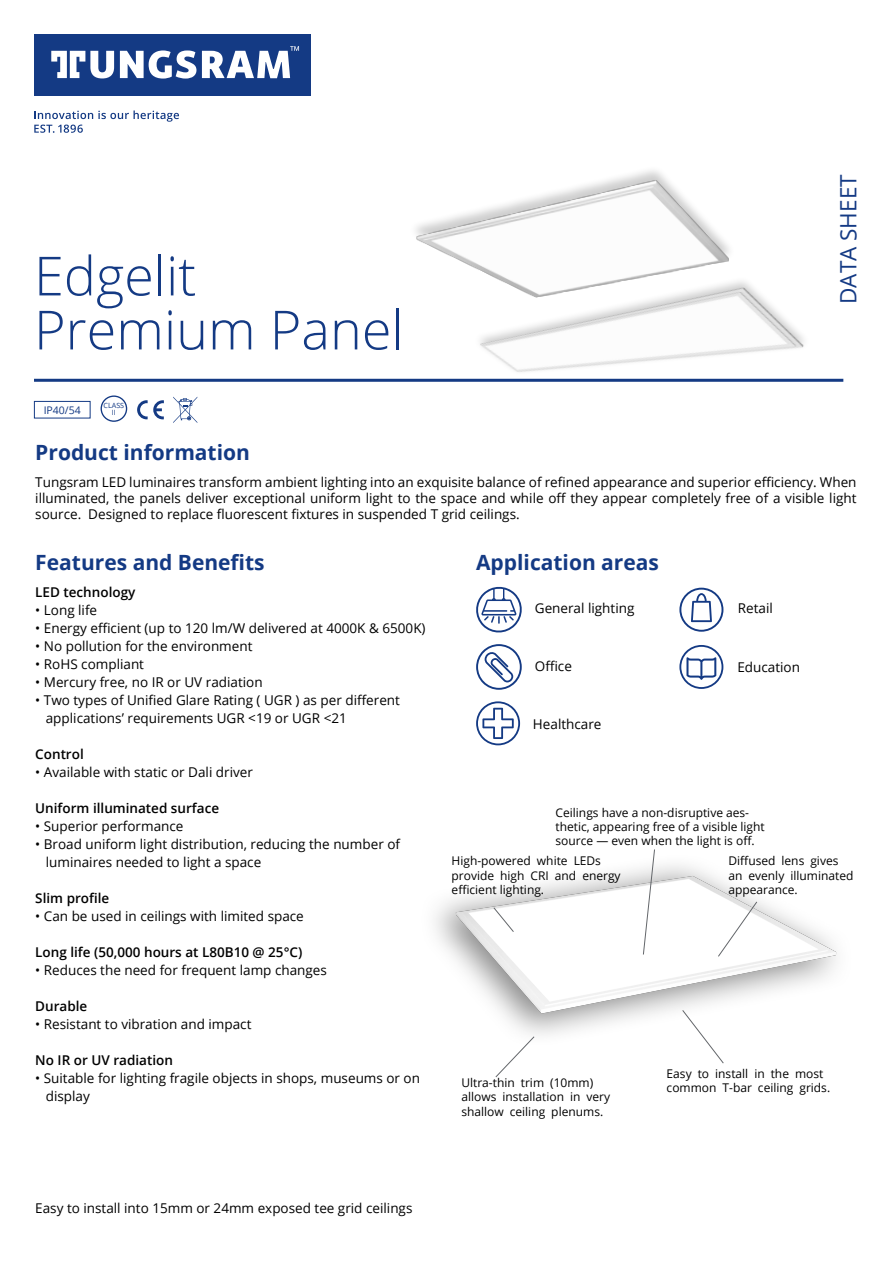
<style>
.page{position:relative;width:893px;height:1263px;background:#fff}
.page>*{position:absolute;margin:0;border:0;box-sizing:border-box;transform-origin:0 0}
.t1{font:300 54px/54px "Open Sans";color:#143a84}
.t2{font:22.5px "Open Sans";color:#143a84}
.t3{font:700 21px "Open Sans";color:#143a84}
.t4{font:13.5px/18px "Open Sans";color:#000}
.t5{font:600 13.5px "Open Sans";color:#000}
.t6{font:12px/14.4px "Open Sans";color:#000}
.t7{font:10.5px "Open Sans";color:#143a84}
.t8{font:7.2px/7.2px "Open Sans";color:#143a84;text-align:center}
</style>
<div class="page">
<img style="left:435px;top:865px;width:402px;height:170px">
<hr style="left:34px;top:379px;width:809px;height:3px;background:#143a84">
<svg style="left:476px;top:586px;width:46px;height:47px"></svg>
<svg style="left:679px;top:588px;width:44px;height:44px"></svg>
<svg style="left:476px;top:644px;width:46px;height:46px"></svg>
<svg style="left:679px;top:645px;width:44px;height:44px"></svg>
<svg style="left:476px;top:701px;width:44px;height:44px"></svg>
<svg style="left:643px;top:849px;width:12px;height:106px"></svg>
<svg style="left:682px;top:1010px;width:42px;height:54px"></svg>
<svg style="left:718px;top:901px;width:39px;height:56px"></svg>
<svg style="left:493px;top:907px;width:21px;height:25px"></svg>
<svg style="left:495px;top:1036px;width:40px;height:41px"></svg>
<div style="left:34px;top:401px;width:57px;height:17px;border:1px solid #143a84"></div>
<div style="left:101px;top:395px;width:26px;height:27px;border:1px solid #143a84;border-radius:50%"></div>
<svg style="left:137px;top:400px;width:27px;height:19px"></svg>
<svg style="left:173px;top:397px;width:24px;height:26px"></svg>
<img style="left:416px;top:170px;width:313px;height:92px">
<img style="left:462px;top:258px;width:371px;height:124px">
<div style="left:34px;top:34px;width:277px;height:61px;background:#143a84"></div>
<svg style="left:120px;top:50px;width:76px;height:29px"></svg>
<svg style="left:202px;top:46px;width:97px;height:32px"></svg>
<svg style="left:51px;top:51px;width:63px;height:27px"></svg>
<svg style="left:34px;top:111px;width:145px;height:22px"></svg>
<h1 class="t1" style="left:34px;top:247px;width:371px">Edgelit<br>Premium Panel</h1>
<p class="t7" style="left:44px;top:403px;width:39px">IP40/54</p>
<p class="t8" style="left:104px;top:401px;width:22px">CLASS<br>II</p>
<h2 class="t2" style="left:833px;top:304px;width:131px;rotate:-90deg">DATA SHEET</h2>
<h3 class="t3" style="left:35px;top:437px;width:216px">Product information</h3>
<p class="t4" style="left:35px;top:473px;width:823px;line-height:16.2px;text-align:justify">Tungsram LED luminaires transform ambient lighting into an exquisite balance of refined appearance and superior efficiency. When illuminated, the panels deliver exceptional uniform light to the space and while off they appear completely free of a visible light source. Designed to replace fluorescent fixtures in suspended T grid ceilings.</p>
<h3 class="t3" style="left:35px;top:548px;width:231px">Features and Benefits</h3>
<p class="t5" style="left:35px;top:583px;width:102px">LED technology</p>
<p class="t4" style="left:35px;top:601px;width:63px">• Long life</p>
<p class="t4" style="left:35px;top:619px;width:392px">• Energy efficient (up to 120 lm/W delivered at 4000K &amp; 6500K)</p>
<p class="t4" style="left:35px;top:637px;width:219px">• No pollution for the environment</p>
<p class="t4" style="left:35px;top:655px;width:110px">• RoHS compliant</p>
<p class="t4" style="left:35px;top:673px;width:229px">• Mercury free, no IR or UV radiation</p>
<p class="t4" style="left:46px;top:691px;width:356px;text-indent:-11px">• Two types of Unified Glare Rating ( UGR ) as per different applications’ requirements UGR &lt;19 or UGR &lt;21</p>
<p class="t5" style="left:35px;top:745px;width:50px">Control</p>
<p class="t4" style="left:35px;top:763px;width:219px">• Available with static or Dali driver</p>
<p class="t5" style="left:35px;top:799px;width:185px">Uniform illuminated surface</p>
<p class="t4" style="left:35px;top:817px;width:150px">• Superior performance</p>
<p class="t4" style="left:46px;top:835px;width:356px;text-indent:-11px">• Broad uniform light distribution, reducing the number of luminaires needed to light a space</p>
<p class="t5" style="left:35px;top:889px;width:76px">Slim profile</p>
<p class="t4" style="left:35px;top:907px;width:270px">• Can be used in ceilings with limited space</p>
<p class="t5" style="left:35px;top:943px;width:268px">Long life (50,000 hours at L80B10 @ 25°C)</p>
<p class="t4" style="left:35px;top:961px;width:293px">• Reduces the need for frequent lamp changes</p>
<p class="t5" style="left:35px;top:997px;width:54px">Durable</p>
<p class="t4" style="left:35px;top:1015px;width:218px">• Resistant to vibration and impact</p>
<p class="t5" style="left:35px;top:1051px;width:139px">No IR or UV radiation</p>
<p class="t4" style="left:46px;top:1069px;width:376px;text-indent:-11px">• Suitable for lighting fragile objects in shops, museums or on display</p>
<h3 class="t3" style="left:476px;top:548px;width:184px">Application areas</h3>
<p class="t4" style="left:535px;top:599px;width:101px">General lighting</p>
<p class="t4" style="left:738px;top:599px;width:37px">Retail</p>
<p class="t4" style="left:535px;top:657px;width:39px">Office</p>
<p class="t4" style="left:737px;top:658px;width:64px">Education</p>
<p class="t4" style="left:533px;top:714px;width:70px">Healthcare</p>
<p class="t6" style="left:556px;top:805px;width:211px">Ceilings have a non-disruptive aes&shy;thetic, appearing free of a visible light source — even when the light is off.</p>
<p class="t6" style="left:728px;top:853px;width:127px">Diffused lens gives an evenly illuminated appearance.</p>
<p class="t6" style="left:452px;top:853px;width:171px">High-powered white LEDs provide high CRI and energy efficient lighting.</p>
<p class="t6" style="left:461px;top:1075px;width:150px">Ultra-thin trim (10mm) allows installation in very shallow ceiling plenums.</p>
<p class="t6" style="left:667px;top:1066px;width:165px">Easy to install in the most common T-bar ceiling grids.</p>
<p class="t4" style="left:35px;top:1199px;width:379px">Easy to install into 15mm or 24mm exposed tee grid ceilings</p>
</div>
